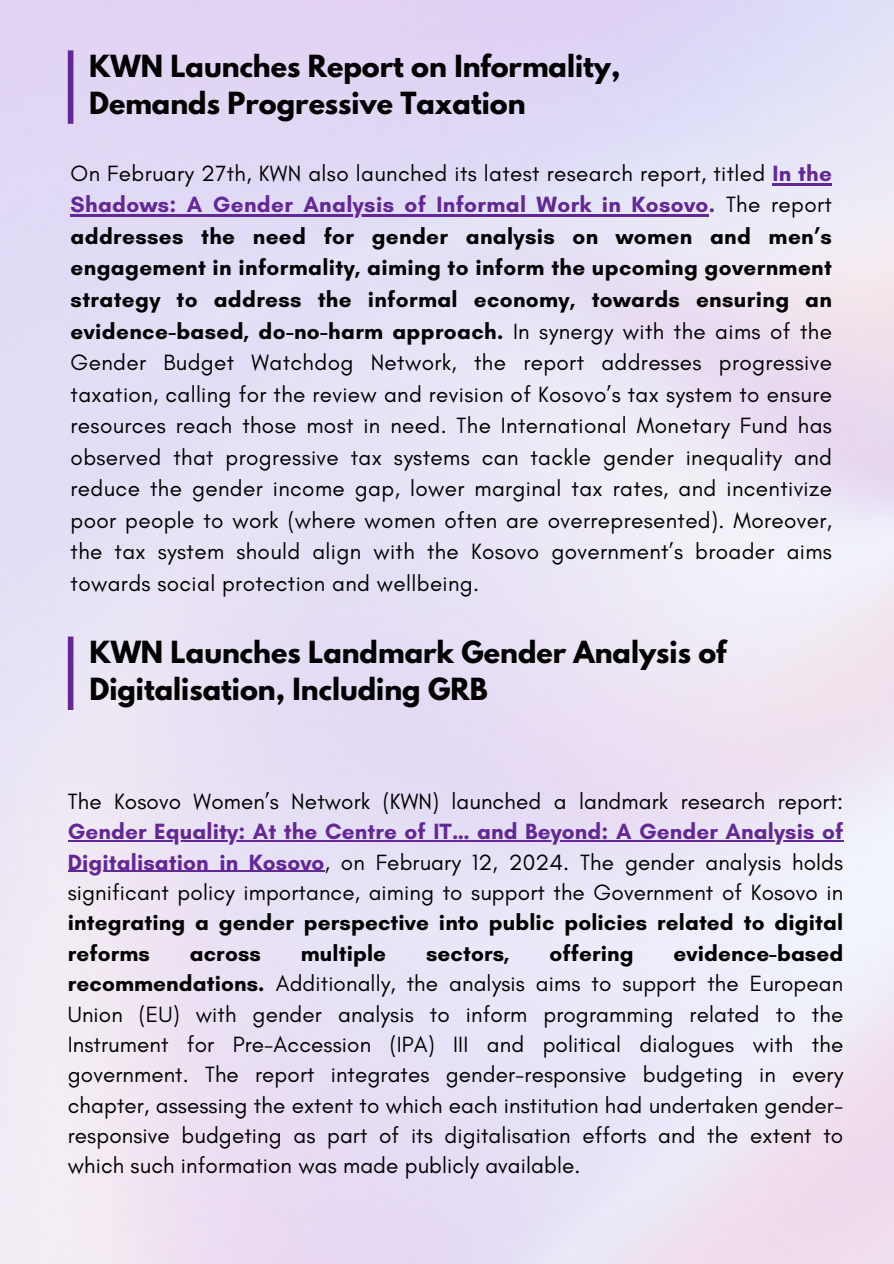
<style>
.page{position:relative;width:894px;height:1264px;background:#fff}
.page>*{position:absolute;margin:0;border:0;box-sizing:border-box;transform-origin:0 0}
.t1{font:700 27px/37.2px "League Spartan";color:#000}
.t2{font:22.5px/31.5px "Glacial Indifference";letter-spacing:.005em;color:#000;text-align:justify}
.t3{font:700 22.5px/30.3px "Glacial Indifference";letter-spacing:.005em;color:#000}
.s1{font-weight:700;color:#632796}
.s2{font-weight:700}
</style>
<div class="page">
<img style="left:0;top:0;width:893px;height:1263px">
<div style="left:68px;top:50px;width:5px;height:74px;background:#632796"></div>
<div style="left:68px;top:636px;width:5px;height:74px;background:#632796"></div>
<hr style="left:772px;top:183px;width:60px;height:2px;background:#632796">
<hr style="left:71px;top:215px;width:637px;height:2px;background:#632796">
<hr style="left:68px;top:840px;width:775px;height:1px;background:#632796">
<hr style="left:68px;top:870px;width:256px;height:1px;background:#632796">
<p class="t1" style="left:89px;top:51px;width:532px">KWN Launches Report on Informality,<br>Demands Progressive Taxation</p>
<p class="t2" style="left:71px;top:157px;width:762px">On February 27th, KWN also launched its latest research report, titled <span class="s1">In the Shadows: A Gender Analysis of Informal Work in Kosovo.</span> The report <span class="s2">addresses the need for gender analysis on women and men’s engagement in informality, aiming to inform the upcoming government strategy to address the informal economy, towards ensuring an evidence-based, do-no-harm approach.</span> In synergy with the aims of the Gender Budget Watchdog Network, the report addresses progressive taxation, calling for the review and revision of Kosovo’s tax system to ensure resources reach those most in need. The International Monetary Fund has observed that progressive tax systems can tackle gender inequality and reduce the gender income gap, lower marginal tax rates, and incentivize poor people to work (where women often are overrepresented). Moreover, the tax system should align with the Kosovo government’s broader aims towards social protection and wellbeing.</p>
<p class="t1" style="left:89px;top:637px;width:638px">KWN Launches Landmark Gender Analysis of<br>Digitalisation, Including GRB</p>
<p class="t2" style="left:68px;top:785px;width:776px">The Kosovo Women’s Network (KWN) launched a landmark research report:</p>
<p class="t2" style="left:68px;top:816px;width:776px;line-height:30.3px"><span class="s1">Gender Equality: At the Centre of IT… and Beyond: A Gender Analysis of Digitalisation in Kosovo</span>, on February 12, 2024. The gender analysis holds significant policy importance, aiming to support the Government of Kosovo in</p>
<p class="t3" style="left:68px;top:907px;width:776px">integrating a gender perspective into public policies related to digital reforms</p>
<p class="t2" style="left:68px;top:937px;width:776px;line-height:30.3px;text-indent:605px"><span class="s2">evidence-based recommendations.</span> Additionally, the analysis aims to support the European Union (EU) with gender analysis to inform programming related to the Instrument for Pre-Accession (IPA) III and political dialogues with the government. The report integrates gender-responsive budgeting in every chapter, assessing the extent to which each institution had undertaken gender&shy;responsive budgeting as part of its digitalisation efforts and the extent to which such information was made publicly available.</p>
<p class="t3" style="left:190px;top:937px;width:72px">across</p>
<p class="t3" style="left:300px;top:937px;width:87px">multiple</p>
<p class="t3" style="left:426px;top:937px;width:85px">sectors,</p>
<p class="t3" style="left:549px;top:937px;width:86px">offering</p>
</div>
